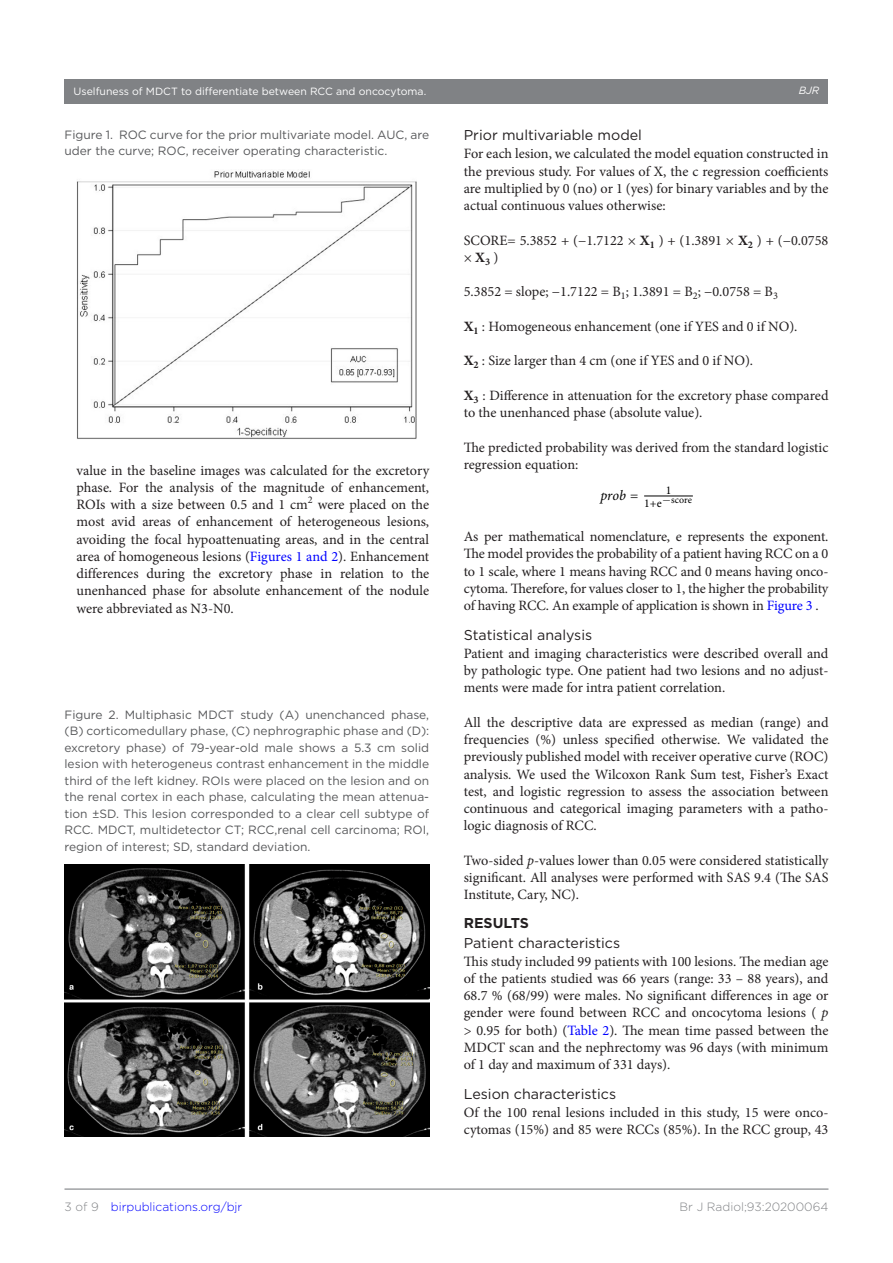
<style>
.page{position:relative;width:893px;height:1263px;background:#fff}
.page>*{position:absolute;margin:0;border:0;box-sizing:border-box;transform-origin:0 0}
.t1{font:14.25px/17.2px "Minion Pro";letter-spacing:-.005em;color:#231f20;text-align:justify}
.t2{font:14.25px "Gotham";color:#231f20}
.t3{font:700 14.25px "Gotham";color:#231f20}
.t4{font:italic 14.25px "Minion Pro";color:#000}
.t5{font:12px/16.5px "Gotham";color:#57585a}
.t6{font:300 12px "Gotham";color:#00f}
.t7{font:300 12px "Gotham";color:#808285}
.t8{font:11.85px "Minion Pro";color:#000}
.t9{font:10.5px "Gotham";color:#fff}
.t10{font:italic 10.5px "Gotham";color:#fff}
.t11{font:9.9px "Minion Pro";color:#000}
.s1{color:#00f}
.s2{font-weight:700}
.s3{font-style:normal}
.s4{font-size:11.85px}
.s5{font-family:"CMSY6"}
.s6{font-style:italic}
.s7{color:#808285}
</style>
<div class="page">
<hr style="left:64px;top:1188px;width:764px;height:2px;background:#808285">
<div style="left:64px;top:79px;width:764px;height:24px;background:#808285"></div>
<hr style="left:644px;top:496px;width:49px;height:1px;background:#000">
<img style="left:77px;top:170px;width:340px;height:269px">
<img style="left:64px;top:865px;width:365px;height:271px">
<p class="t9" style="left:74px;top:85px;width:354px">Uselfuness of MDCT to differentiate between RCC and oncocytoma.</p>
<p class="t10" style="left:799px;top:85px;width:22px">BJR</p>
<p class="t5" style="left:64px;top:126px;width:366px">Figure 1. ROC curve for the prior multivariate model. AUC, are uder the curve; ROC, receiver operating characteristic.</p>
<p class="t1" style="left:76px;top:461px;width:354px">value in the baseline images was calculated for the excretory phase. For the analysis of the magnitude of enhancement, ROIs with a size between 0.5 and 1 cm<sup>2</sup> were placed on the most avid areas of enhancement of heterogeneous lesions, avoiding the focal hypoattenuating areas, and in the central area of homogeneous lesions (<span class="s1">Figures 1 and 2</span>). Enhancement differences during the excretory phase in relation to the unenhanced phase for absolute enhancement of the nodule were abbreviated as N3-N0.</p>
<p class="t5" style="left:64px;top:706px;width:366px;text-align:justify">Figure 2. Multiphasic MDCT study (A) unenchanced phase, (B) corticomedullary phase, (C) nephrographic phase and (D): excretory phase) of 79-year-old male shows a 5.3 cm solid lesion with heterogeneus contrast enhancement in the middle third of the left kidney. ROIs were placed on the lesion and on the renal cortex in each phase, calculating the mean attenua&shy;tion ±SD. This lesion corresponded to a clear cell subtype of RCC. MDCT, multidetector CT; RCC,renal cell carcinoma; ROI, region of interest; SD, standard deviation.</p>
<p class="t2" style="left:464px;top:126px;width:180px">Prior multivariable model</p>
<p class="t1" style="left:464px;top:145px;width:366px">For each lesion, we calculated the model equation constructed in the previous study. For values of X, the c regression coefficients are multiplied by 0 (no) or 1 (yes) for binary variables and by the actual continuous values otherwise:</p>
<p class="t1" style="left:464px;top:232px;width:366px">SCORE= 5.3852 + (−1.7122 × <span class="s2">X</span><sub>1</sub> ) + (1.3891 × <span class="s2">X</span><sub>2</sub> ) + (−0.0758 × <span class="s2">X</span><sub>3</sub> )</p>
<p class="t1" style="left:464px;top:283px;width:316px">5.3852 = slope; −1.7122 = B<sub>1</sub>; 1.3891 = B<sub>2</sub>; −0.0758 = B<sub>3</sub></p>
<p class="t1" style="left:464px;top:318px;width:335px"><span class="s2">X</span><sub>1</sub> : Homogeneous enhancement (one if YES and 0 if NO).</p>
<p class="t1" style="left:464px;top:352px;width:291px"><span class="s2">X</span><sub>2</sub> : Size larger than 4 cm (one if YES and 0 if NO).</p>
<p class="t1" style="left:464px;top:387px;width:366px"><span class="s2">X</span><sub>3</sub> : Difference in attenuation for the excretory phase compared to the unenhanced phase (absolute value).</p>
<p class="t1" style="left:464px;top:439px;width:366px">The predicted probability was derived from the standard logistic regression equation:</p>
<p class="t4" style="left:600px;top:485px;width:39px">prob <span class="s3">=</span></p>
<p class="t8" style="left:666px;top:482px;width:7px">1</p>
<p class="t11" style="left:644px;top:493px;width:49px"><span class="s4">1+e</span><span class="s5">−</span>score</p>
<p class="t1" style="left:464px;top:528px;width:366px">As per mathematical nomenclature, e represents the exponent.<br>The model provides the probability of a patient having RCC on a 0 to 1 scale, where 1 means having RCC and 0 means having onco&shy;cytoma. Therefore, for values closer to 1, the higher the probability of having RCC. An example of application is shown in <span class="s1">Figure 3</span> .</p>
<p class="t2" style="left:464px;top:626px;width:130px">Statistical analysis</p>
<p class="t1" style="left:464px;top:645px;width:366px">Patient and imaging characteristics were described overall and by pathologic type. One patient had two lesions and no adjust&shy;ments were made for intra patient correlation.</p>
<p class="t1" style="left:464px;top:714px;width:366px">All the descriptive data are expressed as median (range) and frequencies (%) unless specified otherwise. We validated the previously published model with receiver operative curve (ROC) analysis. We used the Wilcoxon Rank Sum test, Fisher’s Exact test, and logistic regression to assess the association between continuous and categorical imaging parameters with a patho&shy;logic diagnosis of RCC.</p>
<p class="t1" style="left:464px;top:852px;width:366px">Two-sided <span class="s6">p</span>-values lower than 0.05 were considered statistically significant. All analyses were performed with SAS 9.4 (The SAS Institute, Cary, NC).</p>
<p class="t3" style="left:464px;top:914px;width:67px">RESULTS</p>
<p class="t2" style="left:464px;top:933px;width:158px">Patient characteristics</p>
<p class="t1" style="left:464px;top:952px;width:366px">This study included 99 patients with 100 lesions. The median age of the patients studied was 66 years (range: 33 – 88 years), and 68.7 % (68/99) were males. No significant differences in age or gender were found between RCC and oncocytoma lesions ( <span class="s6">p </span>&gt; 0.95 for both) (<span class="s1">Table 2</span>). The mean time passed between the MDCT scan and the nephrectomy was 96 days (with minimum of 1 day and maximum of 331 days).</p>
<p class="t2" style="left:464px;top:1084px;width:154px">Lesion characteristics</p>
<p class="t1" style="left:464px;top:1104px;width:366px">Of the 100 renal lesions included in this study, 15 were onco&shy;cytomas (15%) and 85 were RCCs (85%). In the RCC group, 43</p>
<p class="t6" style="left:64px;top:1199px;width:179px"><span class="s7">3 of 9</span> birpublications.org/bjr</p>
<p class="t7" style="left:680px;top:1199px;width:150px">Br J Radiol;93:20200064</p>
</div>
